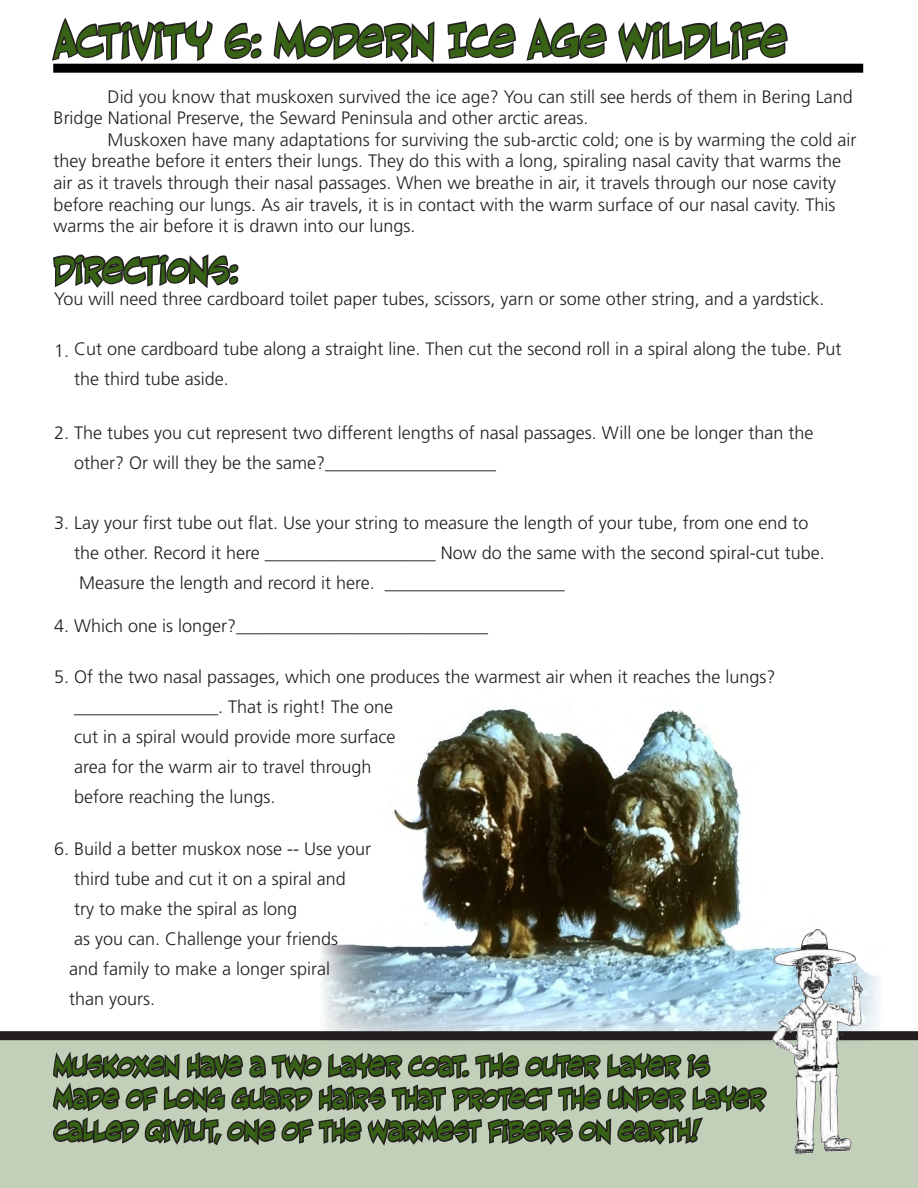
<style>
.page{position:relative;width:918px;height:1188px;background:#fff}
.page>*{position:absolute;margin:0;border:0;box-sizing:border-box;transform-origin:0 0}
.t1{font:45px "CC Mad Scientist";color:#386216}
.t2{font:36px "CC Mad Scientist";color:#386216}
.t3{font:27px/32.4px "CC Mad Scientist";color:#386216}
.t4{font:300 18px/30px "Frutiger LT Std";color:#231f20}
</style>
<div class="page">
<img style="left:321px;top:707px;width:558px;height:324px">
<div style="left:0;top:1039px;width:918px;height:149px;background:#c3d0b9"></div>
<div style="left:53px;top:64px;width:810px;height:9px;background:#000"></div>
<svg style="left:224px;top:22px;width:38px;height:38px"></svg>
<svg style="left:272px;top:19px;width:165px;height:45px"></svg>
<svg style="left:447px;top:21px;width:69px;height:38px"></svg>
<svg style="left:526px;top:17px;width:81px;height:44px"></svg>
<svg style="left:617px;top:21px;width:172px;height:43px"></svg>
<svg style="left:52px;top:17px;width:163px;height:47px"></svg>
<svg style="left:53px;top:254px;width:186px;height:35px"></svg>
<div style="left:0;top:1031px;width:918px;height:9px;background:#231f20"></div>
<img style="left:773px;top:927px;width:90px;height:227px">
<svg style="left:52px;top:1051px;width:715px;height:95px"></svg>
<h3 class="t1" style="left:54px;top:17px;width:735px">ACTIVITY 6: MODERN ICE AGE WILDLIFE</h3>
<p class="t4" style="left:54px;top:86px;width:801px;line-height:21.6px;text-indent:54px">Did you know that muskoxen survived the ice age? You can still see herds of them in Bering Land<br>Bridge National Preserve, the Seward Peninsula and other arctic areas.</p>
<p class="t4" style="left:54px;top:129px;width:804px;line-height:21.6px;text-indent:54px">Muskoxen have many adaptations for surviving the sub-arctic cold; one is by warming the cold air they breathe before it enters their lungs. They do this with a long, spiraling nasal cavity that warms the air as it travels through their nasal passages. When we breathe in air, it travels through our nose cavity before reaching our lungs. As air travels, it is in contact with the warm surface of our nasal cavity. This warms the air before it is drawn into our lungs.</p>
<p class="t2" style="left:54px;top:251px;width:185px">DIRECTIONS:</p>
<p class="t4" style="left:54px;top:284px;width:772px">You will need three cardboard toilet paper tubes, scissors, yarn or some other string, and a yardstick.</p>
<p class="t4" style="left:74px;top:335px;width:769px;text-indent:-20px">1. Cut one cardboard tube along a straight line. Then cut the second roll in a spiral along the tube. Put the third tube aside.</p>
<p class="t4" style="left:74px;top:418px;width:741px;text-indent:-20px">2. The tubes you cut represent two different lengths of nasal passages. Will one be longer than the other? Or will they be the same?___________________</p>
<p class="t4" style="left:54px;top:508px;width:756px">3. Lay your frst tube out fat. Use your string to measure the length of your tube, from one end to</p>
<p class="t4" style="left:74px;top:538px;width:752px">the other. Record it here ___________________ Now do the same with the second spiral-cut tube.<br>Measure the length and record it here. ____________________</p>
<p class="t4" style="left:54px;top:611px;width:436px">4. Which one is longer?____________________________</p>
<p class="t4" style="left:74px;top:662px;width:703px;text-indent:-20px">5. Of the two nasal passages, which one produces the warmest air when it reaches the lungs? ________________. That is right! The one<br>cut in a spiral would provide more surface<br>area for the warm air to travel through<br>before reaching the lungs.</p>
<p class="t4" style="left:74px;top:834px;width:299px;text-indent:-20px">6. Build a better muskox nose -- Use your third tube and cut it on a spiral and<br>try to make the spiral as long</p>
<p class="t4" style="left:69px;top:924px;width:270px">as you can. Challenge your friends and family to make a longer spiral than yours.</p>
<p class="t3" style="left:54px;top:1050px;width:713px">MUSKOXEN HAVE A TWO LAYER COAT. THE OUTER LAYER IS<br>MADE OF LONG GUARD HAIRS THAT PROTECT THE UNDER LAYER<br>CALED QIVIUT, ONE OF THE WARMEST FIBERS ON EARTH!</p>
</div>
